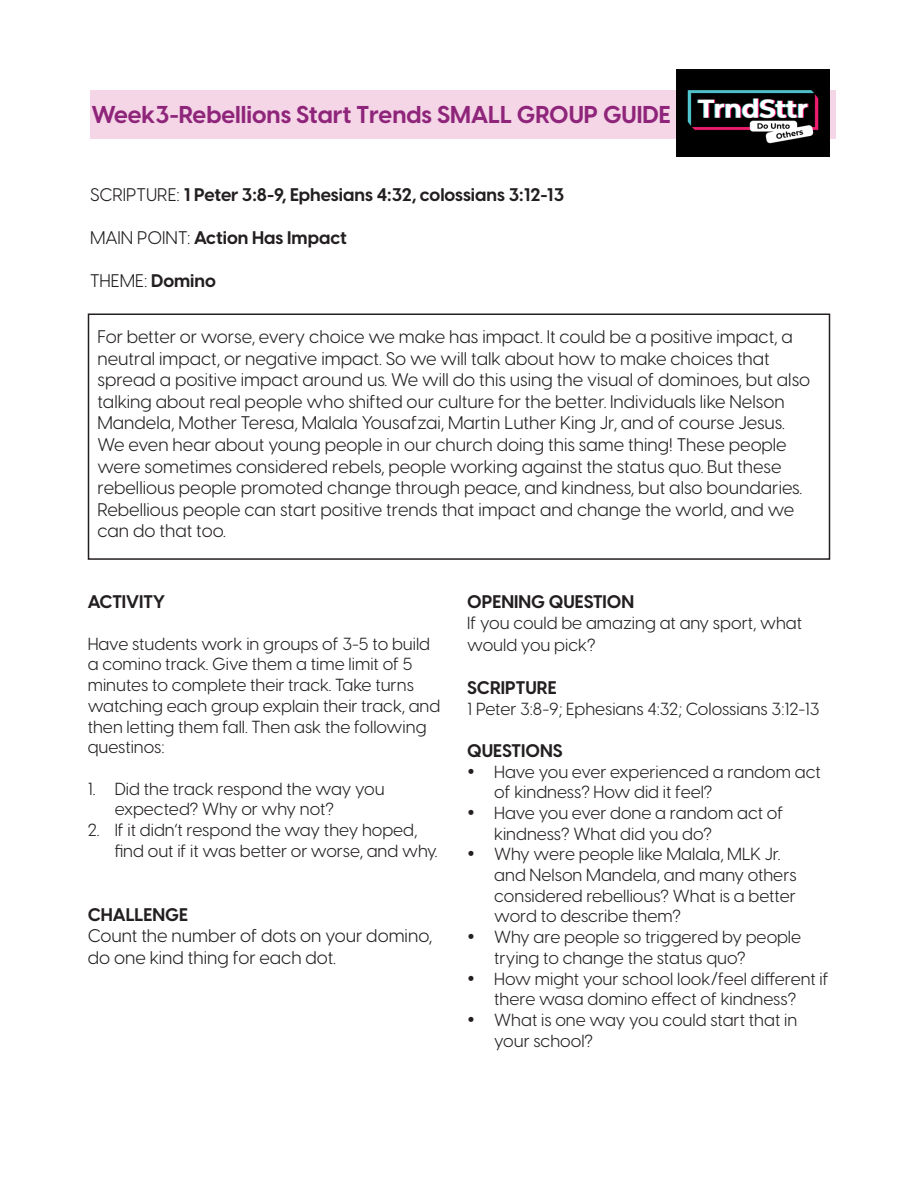
<style>
.page{position:relative;width:918px;height:1188px;background:#fff}
.page>*{position:absolute;margin:0;border:0;box-sizing:border-box;transform-origin:0 0}
.t1{font:700 24px "Visby CF";color:#8f257a}
.t2{font:18px/21.6px "Visby CF";color:#231f20}
.t3{font:700 18px "Visby CF";color:#231f20}
.t4{font:17.25px/20.7px "Visby CF";color:#231f20}
.s1{font-weight:400}
.s2{font-weight:700}
</style>
<div class="page">
<div style="left:90px;top:90px;width:746px;height:49px;background:#f4d6e7"></div>
<img style="left:676px;top:69px;width:153px;height:88px">
<div style="left:88px;top:314px;width:742px;height:246px;border:2px solid #231f20"></div>
<p class="t1" style="left:92px;top:96px;width:581px">Week3-Rebellions Start Trends SMALL GROUP GUIDE</p>
<p class="t3" style="left:90px;top:181px;width:476px"><span class="s1">SCRIPTURE:</span> 1 Peter 3:8-9, Ephesians 4:32, colossians 3:12-13</p>
<p class="t3" style="left:90px;top:224px;width:258px"><span class="s1">MAIN POINT:</span> Action Has Impact</p>
<p class="t2" style="left:90px;top:269px;width:128px">THEME: <span class="s2">Domino</span></p>
<p class="t2" style="left:98px;top:325px;width:697px">For better or worse, every choice we make has impact. It could be a positive impact, a</p>
<p class="t2" style="left:98px;top:346px;width:674px">neutral impact, or negative impact. So we will talk about how to make choices that</p>
<p class="t2" style="left:98px;top:368px;width:714px">spread a positive impact around us. We will do this using the visual of dominoes, but also</p>
<p class="t2" style="left:98px;top:389px;width:689px">talking about real people who shifted our culture for the better. Individuals like Nelson</p>
<p class="t2" style="left:98px;top:411px;width:689px">Mandela, Mother Teresa, Malala Yousafzai, Martin Luther King Jr, and of course Jesus.</p>
<p class="t2" style="left:98px;top:433px;width:691px">We even hear about young people in our church doing this same thing! These people</p>
<p class="t2" style="left:98px;top:454px;width:685px">were sometimes considered rebels, people working against the status quo. But these</p>
<p class="t2" style="left:98px;top:476px;width:706px">rebellious people promoted change through peace, and kindness, but also boundaries.</p>
<p class="t2" style="left:98px;top:497px;width:698px">Rebellious people can start positive trends that impact and change the world, and we</p>
<p class="t2" style="left:98px;top:519px;width:130px">can do that too.</p>
<p class="t3" style="left:88px;top:588px;width:79px">ACTIVITY</p>
<p class="t4" style="left:88px;top:632px;width:354px">Have students work in groups of 3-5 to build a comino track. Give them a time limit of 5 minutes to complete their track. Take turns watching each group explain their track, and then letting them fall. Then ask the following questinos:</p>
<p class="t4" style="left:115px;top:777px;width:271px;text-indent:-27px">1. Did the track respond the way you expected? Why or why not?</p>
<p class="t4" style="left:115px;top:818px;width:324px;text-indent:-27px">2. If it didn’t respond the way they hoped, find out if it was better or worse, and why.</p>
<p class="t3" style="left:88px;top:900px;width:102px">CHALLENGE</p>
<p class="t2" style="left:88px;top:924px;width:346px">Count the number of dots on your domino, do one kind thing for each dot.</p>
<p class="t3" style="left:467px;top:588px;width:169px">OPENING QUESTION</p>
<p class="t4" style="left:467px;top:611px;width:336px;line-height:21.6px">If you could be amazing at any sport, what would you pick?</p>
<p class="t3" style="left:467px;top:674px;width:91px">SCRIPTURE</p>
<p class="t4" style="left:467px;top:697px;width:354px">1 Peter 3:8-9; Ephesians 4:32; Colossians 3:12-13</p>
<p class="t3" style="left:467px;top:737px;width:97px">QUESTIONS</p>
<p class="t4" style="left:494px;top:760px;width:328px;text-indent:-27px">• Have you ever experienced a random act of kindness? How did it feel?</p>
<p class="t4" style="left:494px;top:801px;width:291px;text-indent:-27px">• Have you ever done a random act of kindness? What did you do?</p>
<p class="t4" style="left:494px;top:843px;width:304px;text-indent:-27px">• Why were people like Malala, MLK Jr. and Nelson Mandela, and many others considered rebellious? What is a better word to describe them?</p>
<p class="t4" style="left:494px;top:925px;width:308px;text-indent:-27px">• Why are people so triggered by people trying to change the status quo?</p>
<p class="t4" style="left:467px;top:967px;width:363px;text-align:center">• How might your school look/feel different if there wasa domino effect of kindness?</p>
<p class="t4" style="left:494px;top:1008px;width:304px;text-indent:-27px">• What is one way you could start that in your school?</p>
</div>
